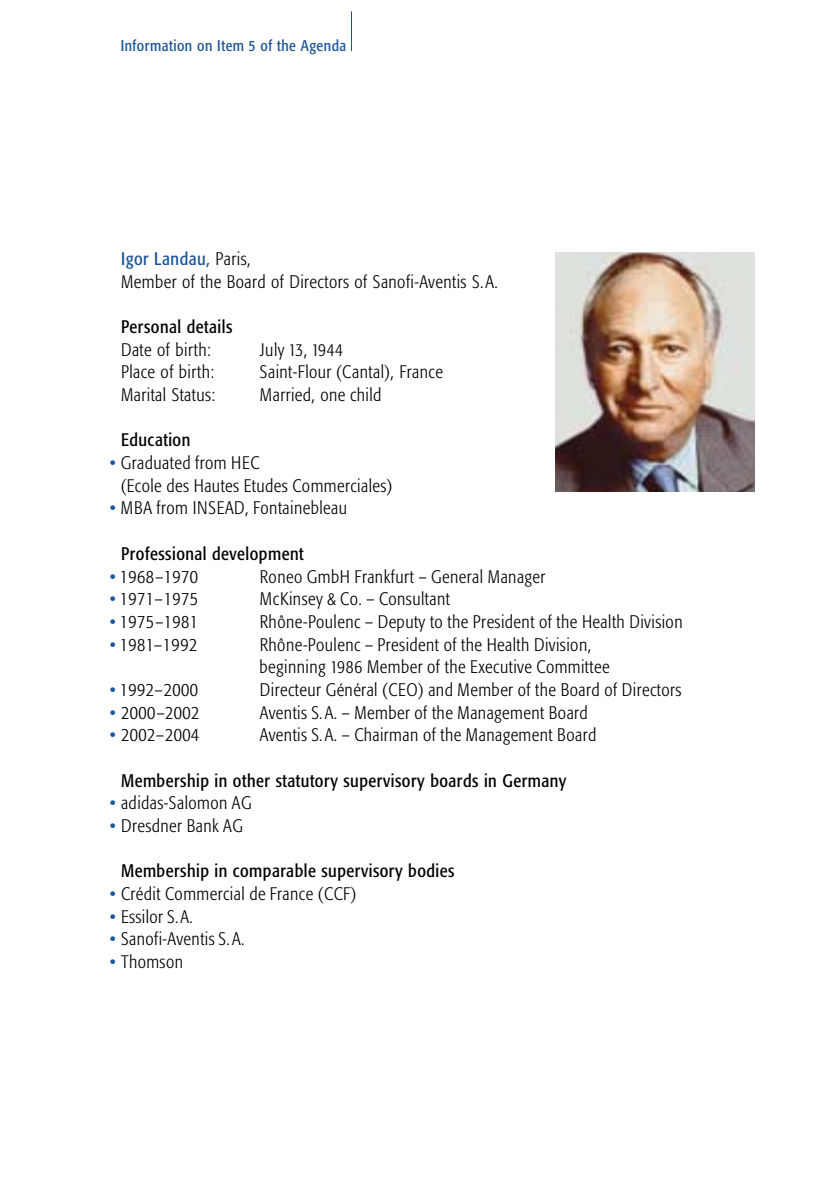
<style>
.page{position:relative;width:838px;height:1190px;background:#fff}
.page>*{position:absolute;margin:0;border:0;box-sizing:border-box;transform-origin:0 0}
.t1{font:300 18px/22.6px "Formata Condensed";letter-spacing:.025em;color:#000}
.t2{font:18px "Formata Condensed";letter-spacing:.025em;color:#000}
.t3{font:300 18px "Formata Cond TAB";letter-spacing:.025em;color:#000}
.t4{font:15.4px "Formata Condensed";letter-spacing:.03em;color:#1b5599}
.s1{font-weight:400;color:#1b5599}
.s2{font-family:"Formata Condensed";font-weight:400;color:#1b5599}
</style>
<div class="page">
<img style="left:556px;top:252px;width:198px;height:240px">
<hr style="left:351px;top:11px;width:1px;height:40px;background:#1b5599">
<p class="t4" style="left:121px;top:40px;width:227px">Information on Item 5 of the Agenda</p>
<p class="t1" style="left:121px;top:249px;width:378px"><span class="s1">Igor Landau,</span> Paris,<br>Member of the Board of Directors of Sanofi-Aventis S.A.</p>
<p class="t2" style="left:121px;top:320px;width:113px">Personal details</p>
<p class="t1" style="left:121px;top:340px;width:91px">Date of birth:</p>
<p class="t1" style="left:260px;top:340px;width:85px">July 13, 1944</p>
<p class="t1" style="left:121px;top:363px;width:95px">Place of birth:</p>
<p class="t1" style="left:260px;top:363px;width:184px">Saint-Flour (Cantal), France</p>
<p class="t1" style="left:121px;top:385px;width:96px">Marital Status:</p>
<p class="t1" style="left:260px;top:385px;width:123px">Married, one child</p>
<p class="t2" style="left:121px;top:434px;width:71px">Education</p>
<p class="t1" style="left:121px;top:454px;width:273px;text-indent:-11px"><span class="s1">•</span> Graduated from HEC<br>(Ecole des Hautes Etudes Commerciales)</p>
<p class="t1" style="left:110px;top:499px;width:239px"><span class="s1">•</span> MBA from INSEAD, Fontainebleau</p>
<p class="t2" style="left:121px;top:547px;width:184px">Professional development</p>
<p class="t3" style="left:110px;top:570px;width:90px"><span class="s2">•</span> 1968–1970</p>
<p class="t1" style="left:260px;top:567px;width:287px">Roneo GmbH Frankfurt – General Manager</p>
<p class="t3" style="left:110px;top:592px;width:90px"><span class="s2">•</span> 1971–1975</p>
<p class="t1" style="left:260px;top:590px;width:191px">McKinsey &amp; Co. – Consultant</p>
<p class="t3" style="left:110px;top:615px;width:90px"><span class="s2">•</span> 1975–1981</p>
<p class="t1" style="left:260px;top:612px;width:424px">Rhône-Poulenc – Deputy to the President of the Health Division</p>
<p class="t3" style="left:110px;top:638px;width:89px"><span class="s2">•</span> 1981–1992</p>
<p class="t1" style="left:260px;top:635px;width:352px">Rhône-Poulenc – President of the Health Division, beginning 1986 Member of the Executive Committee</p>
<p class="t3" style="left:110px;top:683px;width:90px"><span class="s2">•</span> 1992–2000</p>
<p class="t1" style="left:260px;top:680px;width:423px">Directeur Général (CEO) and Member of the Board of Directors</p>
<p class="t3" style="left:110px;top:706px;width:91px"><span class="s2">•</span> 2000–2002</p>
<p class="t1" style="left:260px;top:703px;width:329px">Aventis S.A. – Member of the Management Board</p>
<p class="t3" style="left:110px;top:728px;width:91px"><span class="s2">•</span> 2002–2004</p>
<p class="t1" style="left:260px;top:726px;width:338px">Aventis S.A. – Chairman of the Management Board</p>
<p class="t2" style="left:121px;top:774px;width:447px">Membership in other statutory supervisory boards in Germany</p>
<p class="t1" style="left:110px;top:794px;width:143px"><span class="s1">•</span> adidas-Salomon AG</p>
<p class="t1" style="left:110px;top:816px;width:135px"><span class="s1">•</span> Dresdner Bank AG</p>
<p class="t2" style="left:121px;top:865px;width:335px">Membership in comparable supervisory bodies</p>
<p class="t1" style="left:110px;top:884px;width:248px"><span class="s1">•</span> Crédit Commercial de France (CCF)</p>
<p class="t1" style="left:110px;top:907px;width:85px"><span class="s1">•</span> Essilor S.A.</p>
<p class="t1" style="left:110px;top:930px;width:136px"><span class="s1">•</span> Sanofi-Aventis S.A.</p>
<p class="t1" style="left:110px;top:952px;width:75px"><span class="s1">•</span> Thomson</p>
</div>
